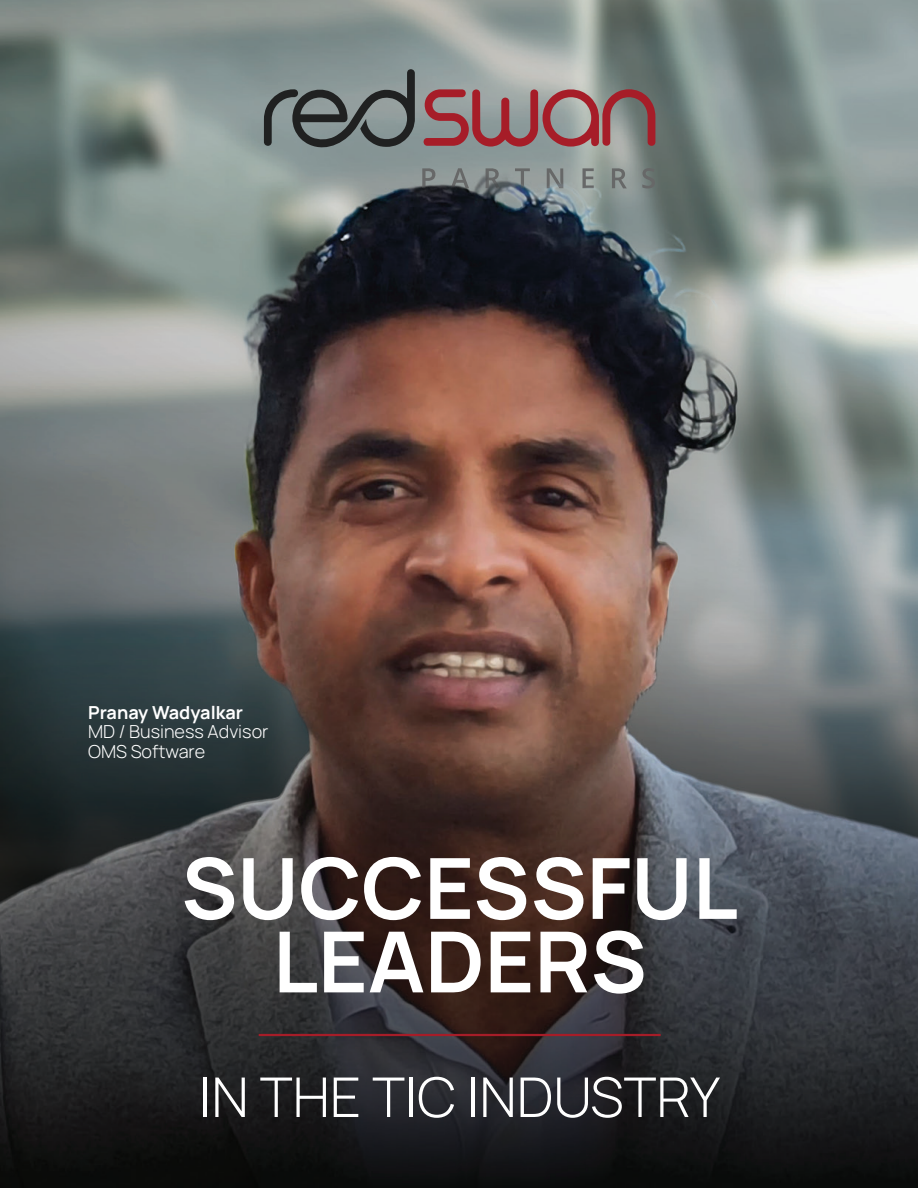
<style>
.page{position:relative;width:918px;height:1188px;background:#fff}
.page>*{position:absolute;margin:0;border:0;box-sizing:border-box;transform-origin:0 0}
.t1{font:700 84.3px/73.5px "Manrope";color:#fff;text-align:center}
.t2{font:300 54.75px "Manrope";color:#fff}
.t3{font:300 17.85px/19.5px "Manrope";color:#fff}
.t4{font:700 17.85px "Manrope";color:#fff}
</style>
<div class="page">
<img style="left:0;top:0;width:918px;height:1188px">
<svg style="left:422px;top:168px;width:14px;height:20px"></svg>
<svg style="left:451px;top:168px;width:18px;height:20px"></svg>
<svg style="left:486px;top:168px;width:14px;height:20px"></svg>
<svg style="left:515px;top:168px;width:15px;height:20px"></svg>
<svg style="left:547px;top:168px;width:16px;height:20px"></svg>
<svg style="left:582px;top:168px;width:12px;height:20px"></svg>
<svg style="left:612px;top:168px;width:15px;height:20px"></svg>
<svg style="left:642px;top:168px;width:13px;height:21px"></svg>
<svg style="left:424px;top:89px;width:232px;height:58px;background:#996e70"></svg>
<svg style="left:264px;top:69px;width:151px;height:84px;background:#6c7676"></svg>
<hr style="left:259px;top:1034px;width:402px;height:2px;background:#a61d28">
<p class="t4" style="left:88px;top:701px;width:157px">Pranay Wadyalkar</p>
<p class="t3" style="left:88px;top:722px;width:182px">MD / Business Advisor<br>OMS Software</p>
<h1 class="t1" style="left:181px;top:852px;width:558px">SUCCESSFUL<br>LEADERS</h1>
<h2 class="t2" style="left:199px;top:1065px;width:522px">IN THE TIC INDUSTRY</h2>
</div>
